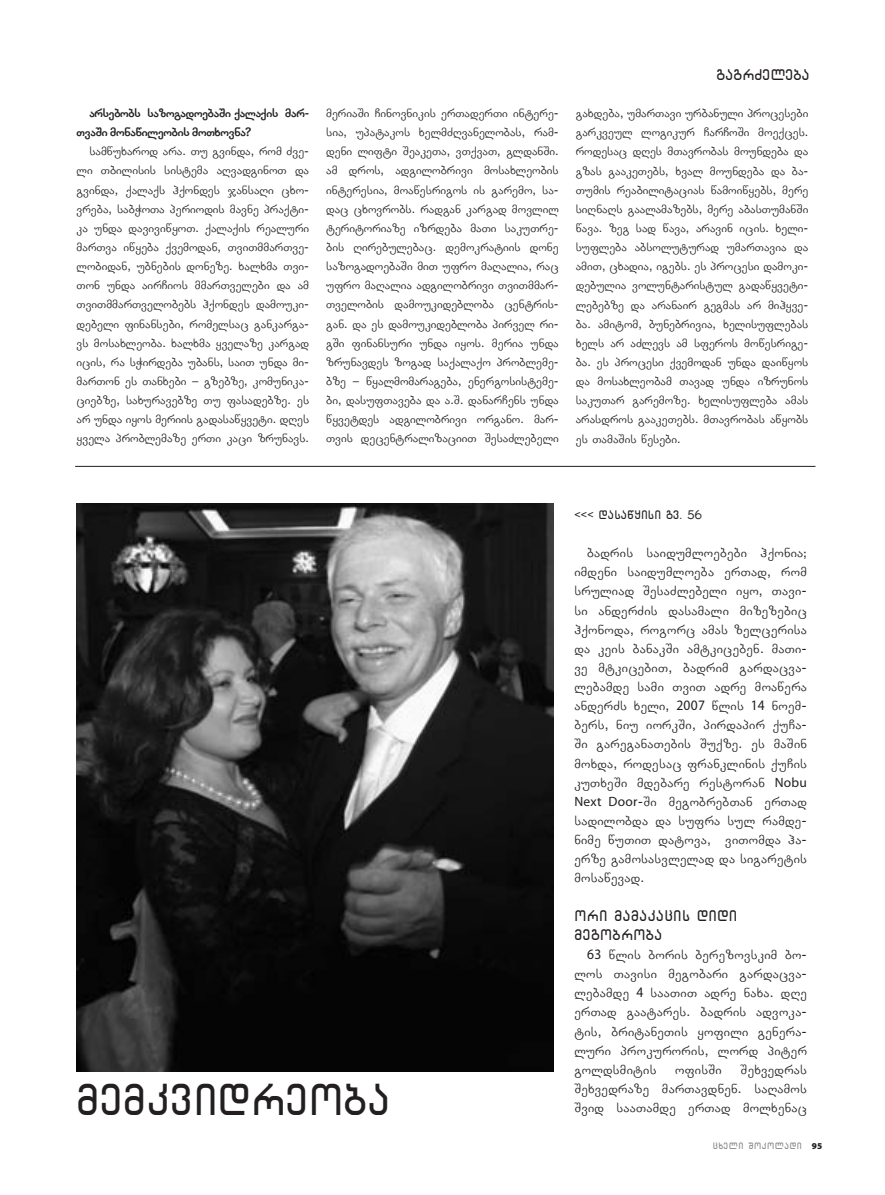
<style>
.page{position:relative;width:885px;height:1195px;background:#fff}
.page>*{position:absolute;margin:0;border:0;box-sizing:border-box;transform-origin:0 0}
.t1{font:43.5px "Sanet";color:#231f20}
.t2{font:15px/19.2px "Sanet";letter-spacing:.02em;color:#231f20}
.t3{font:15px "Sanet";color:#231f20}
.t4{font:13.5px/19.2px "A Kolkhety N";letter-spacing:.02em;color:#231f20;text-align:justify}
.t5{font:12.3px/19.2px "A Kolkhety N";color:#231f20;text-align:justify}
.t6{font:700 12.3px/19.2px "A Kolkhety N";letter-spacing:-.015em;color:#231f20}
.t7{font:12px "Sanet";color:#231f20}
.t8{font:9px "Sanet";letter-spacing:.05em;color:#808285}
.s1{font-family:"Myriad Pro"}
.s2{font-family:"Myriad Pro";font-weight:900;color:#231f20}
</style>
<div class="page">
<hr style="left:75px;top:466px;width:740px;height:1px;background:#231f20">
<img style="left:77px;top:503px;width:476px;height:568px">
<p class="t6" style="left:77px;top:103px;width:234px;text-indent:13px">ARSEBOBS SAZOGADOEBASI QALAQIS MAR-<br>TVASI MONAWILEOBIS MOTXOVNA?</p>
<p class="t5" style="left:77px;top:141px;width:234px;text-indent:13px">SAMWUXAROD ARA. TU GVINDA, ROM ZVE-LI TBILISIS SISTEMA ARVADGINOT DA GVINDA, QALAQS HQONDES JANSARI CXO-VREBA, SABWOTA PERIODIS MAVNE PRAQTI-KA UNDA DAVIVIWYOT. QALAQIS REALURI MARTVA IWYEBA QVEMODAN, TVITMMARTVE-LOBIDAN, UBNEBIS DONEZE. XALXMA TVI-TON UNDA AIRCIOS MMARTVELEBI DA AM TVITMMARTVELOBEBS HQONDES DAMOUKI-DEBELI FINANSEBI, ROMELSAC GANKARGA-VS MOSAXLEOBA. XALXMA YVELAZE KARGAD ICIS, RA SWIRDEBA UBANS, SAIT UNDA MI-MARTON ES TANXEBI _ GZEBZE, KOMUNIKA-CIEBZE, SAXURAVEBZE TU FASADEBZE. ES AR UNDA IYOS MERIIS GADASAWYVETI. DRES YVELA PROBLEMAZE ERTI KACI ZRUNAVS.</p>
<p class="t3" style="left:716px;top:66px;width:95px">GAGRZELEBA</p>
<p class="t5" style="left:326px;top:103px;width:234px">MERIASI CINOVNIKIS ERTADERTI INTERE-SIA, UPATAKOS XELMZRVANELOBAS, RAM-DENI LIFTI SEAKETA, VTQVAT, GLDANSI.<br>AM DROS, ADGILOBRIVI MOSAXLEOBIS INTERESIA, MOAWESRIGOS IS GAREMO, SA-DAC CXOVROBS. RADGAN KARGAD MOVLIL TERITORIAZE IZRDEBA MATI SAKUTRE-BIS RIREBULEBAC. DEMOKRATIIS DONE SAZOGADOEBASI MIT UFRO MARALIA, RAC UFRO MARALIA ADGILOBRIVI TVITMMAR-TVELOBIS DAMOUKIDEBLOBA CENTRIS-GAN. DA ES DAMOUKIDEBLOBA PIRVEL RI-GSI FINANSURI UNDA IYOS. MERIA UNDA ZRUNAVDES ZOGAD SAQALAQO PROBLEME-BZE _ WYALMOMARAGEBA, ENERGOSISTEME-BI, DASUFTAVEBA DA A.S. DANARCENS UNDA WYVETDES ADGILOBRIVI ORGANO. MAR-TVIS DECENTRALIZACIIT SESAZLEBELI</p>
<p class="t5" style="left:575px;top:103px;width:234px">GAXDEBA, UMARTAVI URBANULI PROCESEBI GARKVEUL LOGIKUR CARCOSI MOEQCES.<br>RODESAC DRES MTAVROBAS MOUNDEBA DA GZAS GAAKETEBS, XVAL MOUNDEBA DA BA-TUMIS REABILITACIAS WAMOIWYEBS, MERE SIRNARS GAALAMAZEBS, MERE ABASTUMANSI WAVA. ZEG SAD WAVA, ARAVIN ICIS. XELI-SUFLEBA ABSOLUTURAD UMARTAVIA DA AMIT, CXADIA, IGEBS. ES PROCESI DAMOKI-DEBULIA VOLUNTARISTUL GADAWYVETI-LEBEBZE DA ARANAIR GEGMAS AR MIHYVE-BA. AMITOM, BUNEBRIVIA, XELISUFLEBAS XELS AR AZLEVS AM SFEROS MOWESRIGE-BA. ES PROCESI QVEMODAN UNDA DAIWYOS DA MOSAXLEOBAM TAVAD UNDA IZRUNOS SAKUTAR GAREMOZE. XELISUFLEBA AMAS ARASDROS GAAKETEBS. MTAVROBAS AWYOBS ES TAMASIS WESEBI.</p>
<h1 class="t1" style="left:77px;top:1075px;width:316px">MEMKVIDREOBA</h1>
<p class="t7" style="left:574px;top:508px;width:129px">&lt;&lt;&lt; DASAWYISI GV. 56</p>
<p class="t4" style="left:574px;top:543px;width:234px;text-indent:13px">BADRIS SAIDUMLOEBEBI HQONIA; IMDENI SAIDUMLOEBA ERTAD, ROM SRULIAD SESAZLEBELI IYO, TAVI-SI ANDERZIS DASAMALI MIZEZEBIC HQONODA, ROGORC AMAS ZELCERISA DA KEIS BANAKSI AMTKICEBEN. MATI-VE MTKICEBIT, BADRIM GARDACVA-LEBAMDE SAMI TVIT ADRE MOAWERA ANDERZS XELI, 2007 WLIS 14 NOEM-BERS, NIU IORKSI, PIRDAPIR QUCA-SI GAREGANATEBIS SUQZE. ES MASIN MOXDA, RODESAC FRANKLINIS QUCIS KUTXESI MDEBARE RESTORAN <span class="s1">Nobu Next Door</span>-SI MEGOBREBTAN ERTAD SADILOBDA DA SUFRA SUL RAMDE-NIME WUTIT DATOVA, VITOMDA HA-ERZE GAMOSASVLELAD DA SIGARETIS MOSAWEVAD.</p>
<p class="t2" style="left:574px;top:906px;width:164px">ORI MAMAKACIS DIDI<br>MEGOBROBA</p>
<p class="t4" style="left:574px;top:945px;width:234px;text-indent:13px">63 WLIS BORIS BEREZOVSKIM BO-LOS TAVISI MEGOBARI GARDACVA-LEBAMDE 4 SAATIT ADRE NAXA. DRE ERTAD GAATARES. BADRIS ADVOKA-TIS, BRITANETIS YOFILI GENERA-LURI PROKURORIS, LORD PITER GOLDSMITIS</p>
<p class="t4" style="left:574px;top:1059px;width:234px;text-indent:166px">SEXVEDRAS SEXVEDRAZE MARTAVDNEN. SARAMOS SVID SAATAMDE ERTAD MOLXENAC</p>
<p class="t8" style="left:712px;top:1140px;width:111px">CXELI SOKOLADI <span class="s2">95</span></p>
<p class="t4" style="left:675px;top:1059px;width:48px">OFISSI</p>
</div>
